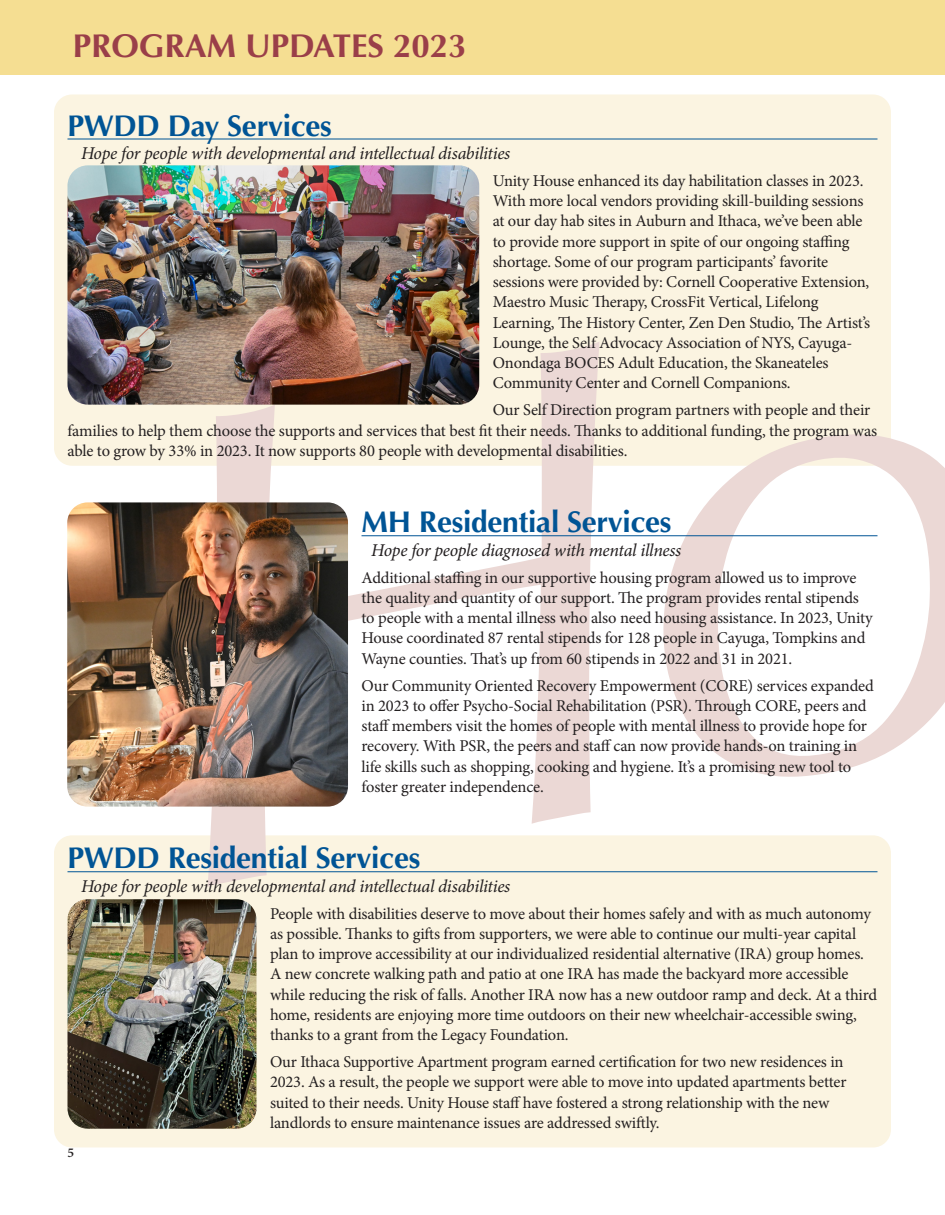
<style>
.page{position:relative;width:945px;height:1215px;background:#fff}
.page>*{position:absolute;margin:0;border:0;box-sizing:border-box;transform-origin:0 0}
.t1{font:700 33px "Optima";color:#9a3f49}
.t2{font:700 30px "Optima";letter-spacing:-.01em;color:#005495}
.t3{font:italic 18px "Minion Pro";letter-spacing:-.02em;color:#231f20}
.t4{font:16.5px/20.2px "Minion Pro";letter-spacing:-.01em;color:#231f20}
.t5{font:600 13.5px "Minion Pro";color:#231f20}
</style>
<div class="page">
<div style="left:54px;top:94px;width:837px;height:372px;background:#fbf4e1;border-radius:18px"></div>
<div style="left:54px;top:835px;width:837px;height:312px;background:#fbf4e1;border-radius:18px"></div>
<svg style="left:208px;top:296px;width:737px;height:591px"></svg>
<hr style="left:68px;top:139px;width:810px;height:1px;background:#005495">
<hr style="left:362px;top:535px;width:516px;height:1px;background:#005495">
<hr style="left:68px;top:871px;width:810px;height:1px;background:#005495">
<div style="left:0;top:0;width:945px;height:74px;background:#f5de92"></div>
<img style="left:68px;top:165px;width:411px;height:240px">
<img style="left:68px;top:899px;width:188px;height:230px">
<img style="left:67px;top:502px;width:281px;height:305px">
<h1 class="t1" style="left:73px;top:27px;width:395px">PROGRAM UPDATES 2023</h1>
<h2 class="t2" style="left:68px;top:108px;width:266px">PWDD Day Services</h2>
<p class="t3" style="left:81px;top:141px;width:431px">Hope for people with developmental and intellectual disabilities</p>
<p class="t4" style="left:493px;top:171px;width:379px">Unity House enhanced its day habilitation classes in 2023.<br>With more local vendors providing skill-building sessions at our day hab sites in Auburn and Ithaca, we’ve been able to provide more support in spite of our ongoing staffing shortage. Some of our program participants’ favorite sessions were provided by: Cornell Cooperative Extension, Maestro Music Therapy, CrossFit Vertical, Lifelong Learning, The History Center, Zen Den Studio, The Artist’s Lounge, the Self Advocacy Association of NYS, Cayuga-Onondaga BOCES Adult Education, the Skaneateles Community Center and Cornell Companions.</p>
<p class="t4" style="left:67px;top:400px;width:811px;text-indent:425px">Our Self Direction program partners with people and their families to help them choose the supports and services that best fit their needs. Thanks to additional funding, the program was able to grow by 33% in 2023. It now supports 80 people with developmental disabilities.</p>
<h2 class="t2" style="left:362px;top:505px;width:312px">MH Residential Services</h2>
<p class="t3" style="left:371px;top:538px;width:312px">Hope for people diagnosed with mental illness</p>
<p class="t4" style="left:362px;top:567px;width:513px">Additional staffing in our supportive housing program allowed us to improve the quality and quantity of our support. The program provides rental stipends to people with a mental illness who also need housing assistance. In 2023, Unity House coordinated 87 rental stipends for 128 people in Cayuga, Tompkins and Wayne counties. That’s up from 60 stipends in 2022 and 31 in 2021.</p>
<p class="t4" style="left:362px;top:675px;width:514px">Our Community Oriented Recovery Empowerment (CORE) services expanded in 2023 to offer Psycho-Social Rehabilitation (PSR). Through CORE, peers and staff members visit the homes of people with mental illness to provide hope for recovery. With PSR, the peers and staff can now provide hands-on training in life skills such as shopping, cooking and hygiene. It’s a promising new tool to foster greater independence.</p>
<h2 class="t2" style="left:68px;top:841px;width:354px">PWDD Residential Services</h2>
<p class="t3" style="left:81px;top:874px;width:431px">Hope for people with developmental and intellectual disabilities</p>
<p class="t4" style="left:270px;top:903px;width:609px">People with disabilities deserve to move about their homes safely and with as much autonomy as possible. Thanks to gifts from supporters, we were able to continue our multi-year capital plan to improve accessibility at our individualized residential alternative (IRA) group homes.<br>A new concrete walking path and patio at one IRA has made the backyard more accessible while reducing the risk of falls. Another IRA now has a new outdoor ramp and deck. At a third home, residents are enjoying more time outdoors on their new wheelchair-accessible swing, thanks to a grant from the Legacy Foundation.</p>
<p class="t4" style="left:270px;top:1052px;width:578px">Our Ithaca Supportive Apartment program earned certification for two new residences in 2023. As a result, the people we support were able to move into updated apartments better suited to their needs. Unity House staff have fostered a strong relationship with the new landlords to ensure maintenance issues are addressed swiftly.</p>
<p class="t5" style="left:68px;top:1144px;width:8px">5</p>
</div>
